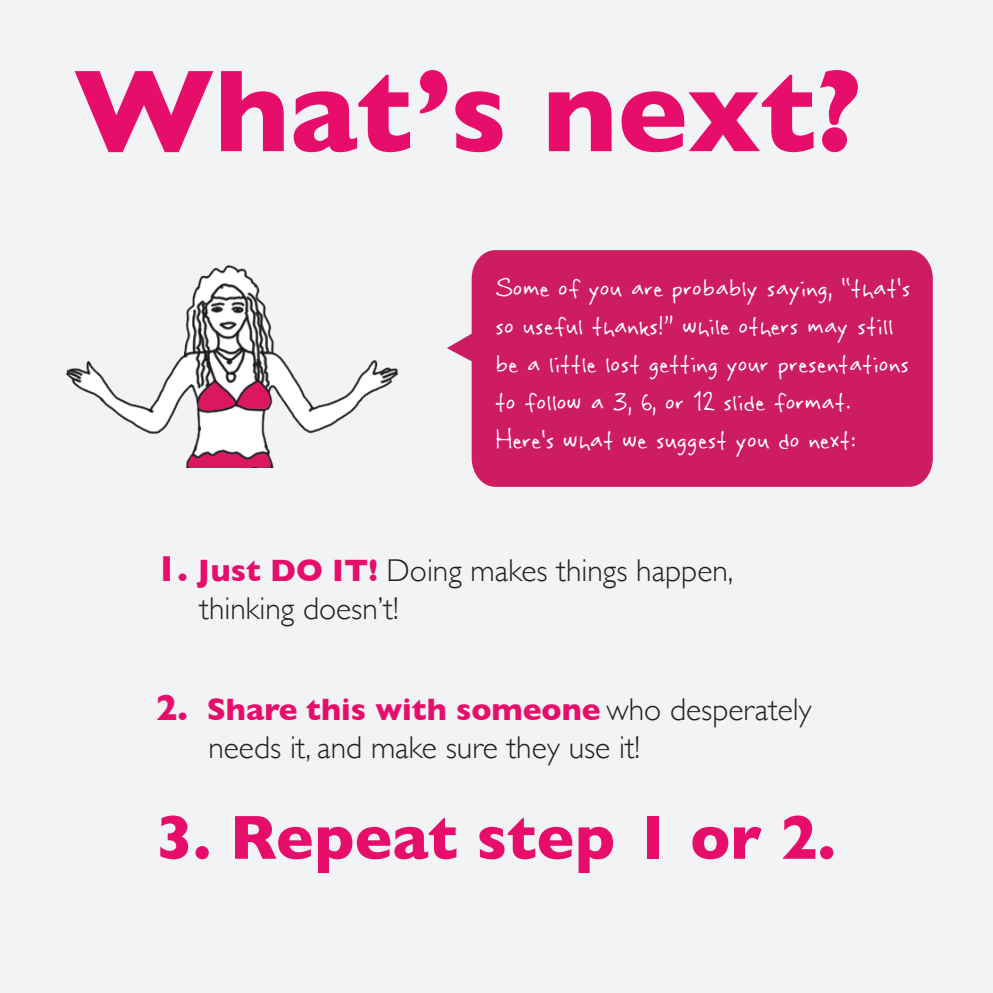
<style>
.page{position:relative;width:993px;height:993px;background:#fff}
.page>*{position:absolute;margin:0;border:0;box-sizing:border-box;transform-origin:0 0}
.t1{font:700 118.12px "Gill Sans";color:#e70d6b}
.t2{font:700 63px "Gill Sans";color:#e70d6b}
.t3{font:31.5px/37.8px "Rabiohead";color:#fff}
.t4{font:300 31.5px/37.8px "Gill Sans";color:#231f20}
.s1{font-weight:700;font-size:36.75px;color:#e70d6b}
.s2{font-weight:700;color:#e70d6b}
</style>
<div class="page">
<div style="left:0;top:0;width:992px;height:992px;background:#f2f3f4"></div>
<img style="left:66px;top:265px;width:333px;height:202px">
<div style="left:447px;top:250px;width:485px;height:236px;background:#ce1c62"></div>
<h1 class="t1" style="left:74px;top:17px;width:789px">What’s next?</h1>
<p class="t3" style="left:495px;top:268px;width:416px">Some of you are probably saying, “that’s so useful thanks!” while others may still be a little lost getting your presentations to follow a 3, 6, or 12 slide format.<br>Here’s what we suggest you do next:</p>
<p class="t4" style="left:199px;top:550px;width:535px;text-indent:-44px"><span class="s1">1.</span> <span class="s2">Just DO IT!</span> Doing makes things happen, thinking doesn’t!</p>
<p class="t4" style="left:208px;top:689px;width:604px;text-indent:-53px"><span class="s1">2.</span> <span class="s2">Share this with someone</span> who desperately needs it, and make sure they use it!</p>
<h2 class="t2" style="left:156px;top:787px;width:681px">3. Repeat step 1 or 2.</h2>
</div>
